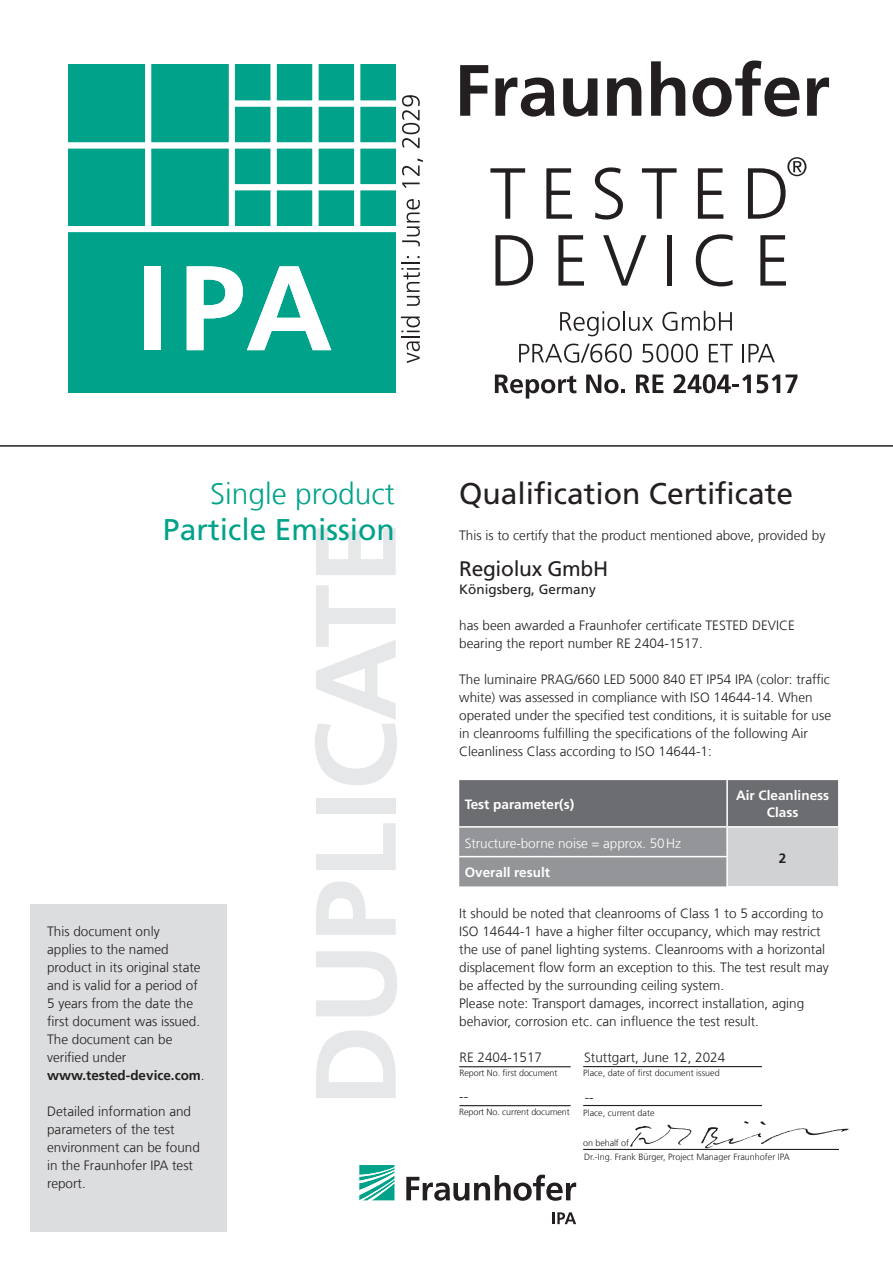
<style>
.page{position:relative;width:893px;height:1263px;background:#fff}
.page>*{position:absolute;margin:0;border:0;box-sizing:border-box;transform-origin:0 0}
.t1{font:700 114px "Frutiger LT Com";color:#e6e7e9}
.t2{font:30px "Frutiger LT Com";color:#231f20}
.t3{font:30px "Frutiger LT Com";color:#00a38a}
.t4{font:300 30px "Frutiger LT Com";color:#00a38a}
.t5{font:21px "Frutiger LT Com";letter-spacing:-.015em;color:#231f20}
.t6{font:300 13.5px/18px "Frutiger LT Com";color:#231f20}
.t7{font:700 13.5px/16.2px "Frutiger LT Com";color:#fff;text-align:center}
.t8{font:300 13.5px "Frutiger LT Com";letter-spacing:-.005em;color:#fff}
.t9{font:13.5px "Frutiger LT Com";color:#231f20}
.t10{font:700 13.5px "Frutiger LT Com";color:#231f20}
.t11{font:300 9px "Frutiger LT Com";color:#231f20}
.s1{font-weight:700}
.s2{font-style:italic}
</style>
<div class="page">
<svg style="left:630px;top:1125px;width:62px;height:22px"></svg>
<svg style="left:701px;top:1121px;width:148px;height:27px"></svg>
<hr style="left:0;top:445px;width:893px;height:2px;background:#231f20">
<svg style="left:359px;top:1165px;width:35px;height:35px"></svg>
<svg style="left:406px;top:1174px;width:170px;height:27px"></svg>
<svg style="left:552px;top:1212px;width:24px;height:12px"></svg>
<hr style="left:583px;top:1149px;width:256px;height:1px;background:#231f20">
<hr style="left:583px;top:1066px;width:179px;height:1px;background:#231f20">
<hr style="left:583px;top:1105px;width:179px;height:1px;background:#231f20">
<hr style="left:459px;top:1066px;width:112px;height:1px;background:#231f20">
<hr style="left:460px;top:1105px;width:111px;height:1px;background:#231f20">
<div style="left:30px;top:905px;width:196px;height:327px;background:#dcdddf"></div>
<div style="left:68px;top:65px;width:327px;height:328px;background:#00a38a"></div>
<div style="left:229px;top:51px;width:6px;height:178px;background:#fff"></div>
<div style="left:232px;top:184px;width:172px;height:6px;background:#fff"></div>
<div style="left:232px;top:101px;width:172px;height:6px;background:#fff"></div>
<div style="left:354px;top:51px;width:6px;height:178px;background:#fff"></div>
<div style="left:271px;top:51px;width:6px;height:178px;background:#fff"></div>
<div style="left:312px;top:51px;width:6px;height:178px;background:#fff"></div>
<div style="left:145px;top:51px;width:6px;height:178px;background:#fff"></div>
<div style="left:60px;top:142px;width:344px;height:6px;background:#fff"></div>
<div style="left:60px;top:226px;width:344px;height:6px;background:#fff"></div>
<div style="left:144px;top:266px;width:17px;height:84px;background:#fff"></div>
<svg style="left:187px;top:266px;width:144px;height:84px"></svg>
<svg style="left:460px;top:65px;width:28px;height:51px"></svg>
<svg style="left:495px;top:78px;width:59px;height:39px"></svg>
<svg style="left:563px;top:78px;width:34px;height:39px"></svg>
<svg style="left:607px;top:78px;width:34px;height:38px"></svg>
<svg style="left:651px;top:61px;width:34px;height:55px"></svg>
<svg style="left:693px;top:60px;width:106px;height:57px"></svg>
<svg style="left:807px;top:78px;width:22px;height:38px"></svg>
<svg style="left:490px;top:168px;width:35px;height:51px"></svg>
<svg style="left:546px;top:168px;width:26px;height:51px"></svg>
<svg style="left:595px;top:167px;width:28px;height:53px"></svg>
<svg style="left:642px;top:168px;width:35px;height:51px"></svg>
<svg style="left:698px;top:168px;width:25px;height:51px"></svg>
<svg style="left:495px;top:235px;width:38px;height:51px"></svg>
<svg style="left:558px;top:235px;width:26px;height:51px"></svg>
<svg style="left:603px;top:235px;width:43px;height:51px"></svg>
<div style="left:667px;top:235px;width:5px;height:51px;background:#231f20"></div>
<svg style="left:696px;top:234px;width:37px;height:52px"></svg>
<svg style="left:760px;top:235px;width:26px;height:51px"></svg>
<svg style="left:748px;top:157px;width:58px;height:62px"></svg>
<svg style="left:560px;top:311px;width:60px;height:25px"></svg>
<hr style="left:623px;top:311px;width:2px;height:20px;background:#231f20">
<svg style="left:629px;top:317px;width:24px;height:14px"></svg>
<svg style="left:662px;top:311px;width:70px;height:20px"></svg>
<svg style="left:519px;top:344px;width:113px;height:19px"></svg>
<svg style="left:643px;top:344px;width:55px;height:19px"></svg>
<svg style="left:709px;top:344px;width:24px;height:18px"></svg>
<svg style="left:742px;top:344px;width:33px;height:18px"></svg>
<svg style="left:495px;top:375px;width:81px;height:24px"></svg>
<svg style="left:586px;top:375px;width:39px;height:18px"></svg>
<svg style="left:636px;top:375px;width:27px;height:18px"></svg>
<svg style="left:673px;top:374px;width:78px;height:19px"></svg>
<svg style="left:757px;top:375px;width:23px;height:18px"></svg>
<svg style="left:786px;top:375px;width:11px;height:18px"></svg>
<svg style="left:401px;top:317px;width:19px;height:46px"></svg>
<svg style="left:401px;top:256px;width:19px;height:50px"></svg>
<svg style="left:402px;top:199px;width:18px;height:47px"></svg>
<svg style="left:402px;top:183px;width:18px;height:5px"></svg>
<svg style="left:402px;top:158px;width:21px;height:18px"></svg>
<svg style="left:402px;top:95px;width:18px;height:53px"></svg>
<svg style="left:459px;top:780px;width:380px;height:106px;background:#8f9093"></svg>
<h2 class="t4" style="left:210px;top:476px;width:186px">Single product</h2>
<h2 class="t3" style="left:163px;top:512px;width:233px">Particle Emission</h2>
<h1 class="t1" style="left:289px;top:1107px;width:588px;rotate:-90deg">DUPLICATE</h1>
<p class="t6" style="left:47px;top:922px;width:159px">This document only<br>applies to the named product in its original state and is valid for a period of<br>5 years from the date the first document was issued.<br>The document can be verified under <span class="s1">www.tested-device.com</span>.</p>
<p class="t6" style="left:47px;top:1102px;width:154px">Detailed information and parameters of the test environment can be found in the Fraunhofer IPA test report.</p>
<h2 class="t2" style="left:459px;top:476px;width:336px">Qualification Certificate</h2>
<p class="t6" style="left:459px;top:526px;width:368px">This is to certify that the product mentioned above, provided by</p>
<h3 class="t5" style="left:459px;top:556px;width:151px">Regiolux GmbH</h3>
<p class="t9" style="left:459px;top:581px;width:138px">Königsberg, Germany</p>
<p class="t6" style="left:459px;top:616px;width:337px">has been awarded a Fraunhofer certificate TESTED DEVICE bearing the report number RE 2404-1517.</p>
<p class="t6" style="left:459px;top:670px;width:373px">The luminaire PRAG/660 LED 5000 840 ET IP54 IPA (color: traffic white) was assessed in compliance with ISO 14644-14. When operated under the specified test conditions, it is suitable for use in cleanrooms fulfilling the specifications of the following Air Cleanliness Class according to ISO 14644-1:</p>
<p class="t7" style="left:465px;top:796px;width:111px">Test parameter(s)</p>
<p class="t7" style="left:736px;top:788px;width:95px">Air Cleanliness<br>Class</p>
<p class="t8" style="left:465px;top:835px;width:218px">Structure-borne noise = approx. 50Hz</p>
<p class="t10" style="left:779px;top:850px;width:9px">2</p>
<p class="t7" style="left:465px;top:864px;width:87px">Overall result</p>
<p class="t6" style="left:459px;top:904px;width:371px">It should be noted that cleanrooms of Class 1 to 5 according to ISO 14644-1 have a higher filter occupancy, which may restrict the use of panel lighting systems. Cleanrooms with a horizontal displacement flow form an exception to this<span class="s2">.</span> The test result may be affected by the surrounding ceiling system.<br>Please note: Transport damages, incorrect installation, aging behavior, corrosion etc. can influence the test result.</p>
<p class="t6" style="left:460px;top:1048px;width:84px">RE 2404-1517</p>
<p class="t6" style="left:584px;top:1048px;width:143px">Stuttgart, June 12, 2024</p>
<p class="t11" style="left:460px;top:1068px;width:99px">Report No. first document</p>
<p class="t11" style="left:583px;top:1067px;width:138px">Place, date of first document issued</p>
<p class="t11" style="left:459px;top:1107px;width:112px">Report No. current document</p>
<p class="t6" style="left:459px;top:1087px;width:10px">--</p>
<p class="t6" style="left:585px;top:1088px;width:10px">--</p>
<p class="t11" style="left:583px;top:1108px;width:73px">Place, current date</p>
<p class="t11" style="left:583px;top:1137px;width:47px">on behalf of</p>
<p class="t11" style="left:584px;top:1151px;width:207px">Dr.-Ing. Frank Bürger, Project Manager Fraunhofer IPA</p>
</div>
